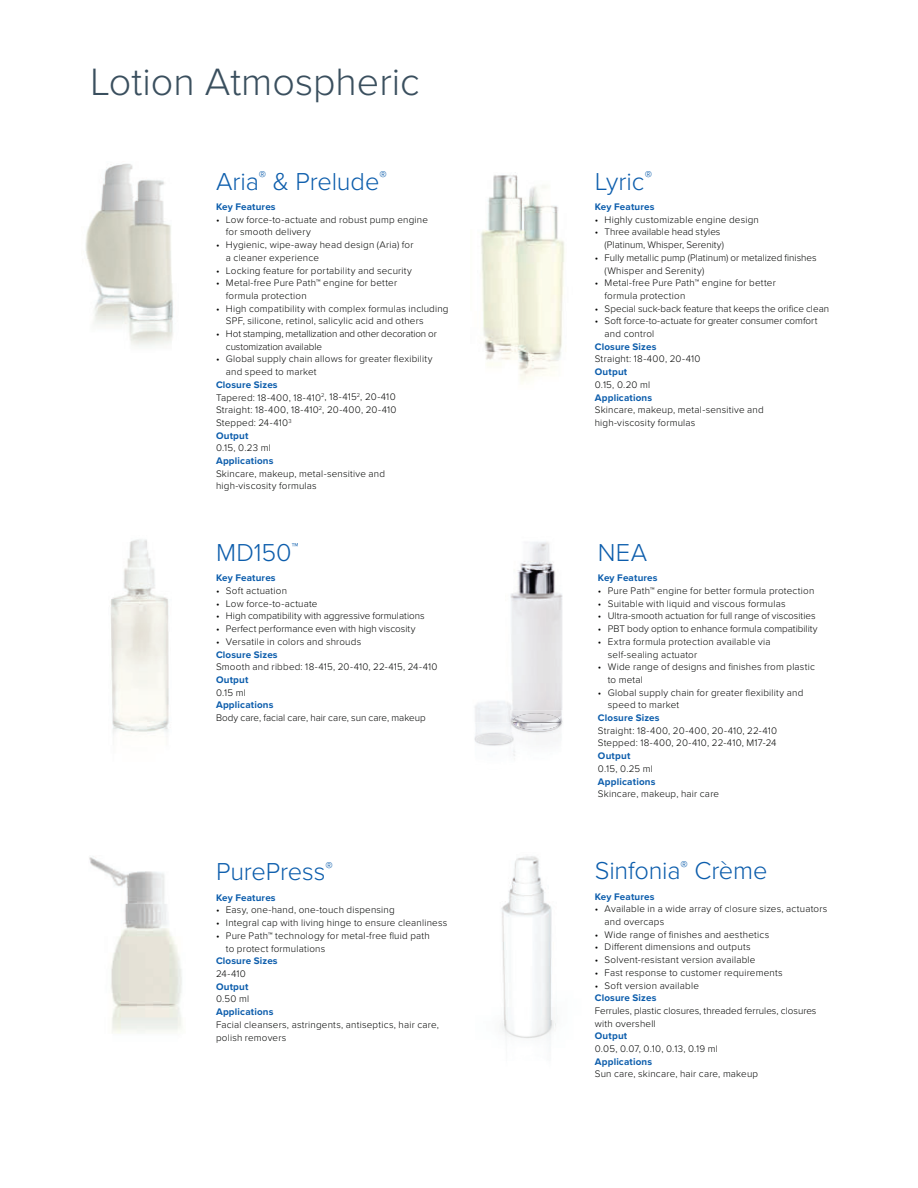
<style>
.page{position:relative;width:918px;height:1188px;background:#fff}
.page>*{position:absolute;margin:0;border:0;box-sizing:border-box;transform-origin:0 0}
.t1{font:300 39.45px "Proxima Nova";color:#3a4f5e}
.t2{font:300 25.35px "Proxima Nova";letter-spacing:-.005em;color:#0c5dac}
.t3{font:300 9.9px/12.8px "Proxima Nova";letter-spacing:.02em;color:#040504}
.t4{font:300 9.9px/12.8px "Proxima Nova";color:#040504}
.t5{font:700 9.9px "Proxima Nova";letter-spacing:.015em;color:#0c5dac}
.t6{font:300 9.9px/12.8px "Proxima Nova";letter-spacing:-.01em;color:#040504}
.s1{font-weight:700;color:#0c5dac}
</style>
<div class="page">
<img style="left:475px;top:542px;width:88px;height:180px">
<img style="left:510px;top:710px;width:54px;height:23px">
<img style="left:513px;top:713px;width:48px;height:17px">
<img style="left:474px;top:732px;width:40px;height:14px">
<img style="left:476px;top:735px;width:36px;height:9px">
<img style="left:501px;top:856px;width:55px;height:183px">
<img style="left:89px;top:857px;width:93px;height:177px">
<img style="left:111px;top:539px;width:58px;height:195px">
<img style="left:85px;top:164px;width:88px;height:182px">
<img style="left:481px;top:175px;width:84px;height:209px">
<h1 class="t1" style="left:90px;top:66px;width:331px">Lotion Atmospheric</h1>
<h2 class="t2" style="left:216px;top:172px;width:172px">Aria<sup>®</sup> &amp; Prelude<sup>®</sup></h2>
<p class="t5" style="left:216px;top:203px;width:61px">Key Features</p>
<p class="t3" style="left:226px;top:214px;width:204px;text-indent:-10px">• Low force-to-actuate and robust pump engine for smooth delivery</p>
<p class="t3" style="left:226px;top:239px;width:189px;text-indent:-10px">• Hygienic, wipe-away head design (Aria) for a cleaner experience</p>
<p class="t3" style="left:216px;top:264px;width:197px">• Locking feature for portability and security</p>
<p class="t3" style="left:226px;top:277px;width:173px;text-indent:-10px">• Metal-free Pure Path™ engine for better formula protection</p>
<p class="t3" style="left:226px;top:303px;width:224px;text-indent:-10px">• High compatibility with complex formulas including<br>SPF, silicone, retinol, salicylic acid and others</p>
<p class="t6" style="left:226px;top:328px;width:213px;text-indent:-10px">• Hot stamping, metallization and other decoration or customization available</p>
<p class="t3" style="left:226px;top:353px;width:208px;text-indent:-10px">• Global supply chain allows for greater flexibility and speed to market</p>
<p class="t3" style="left:216px;top:379px;width:182px"><span class="s1">Closure Sizes<br></span>Tapered: 18-400, 18-410<sup>2</sup>, 18-415<sup>2</sup>, 20-410<br>Straight: 18-400, 18-410<sup>2</sup>, 20-400, 20-410<br>Stepped: 24-410<sup>3<br></sup><span class="s1">Output</span></p>
<p class="t3" style="left:216px;top:442px;width:56px">0.15, 0.23 ml</p>
<p class="t5" style="left:216px;top:457px;width:59px">Applications</p>
<p class="t3" style="left:216px;top:468px;width:171px">Skincare, makeup, metal-sensitive and high-viscosity formulas</p>
<h2 class="t2" style="left:216px;top:543px;width:84px">MD150<sup>™</sup></h2>
<p class="t5" style="left:216px;top:574px;width:61px">Key Features</p>
<p class="t3" style="left:216px;top:585px;width:73px">• Soft actuation</p>
<p class="t3" style="left:216px;top:598px;width:103px">• Low force-to-actuate</p>
<p class="t4" style="left:216px;top:610px;width:210px">• High compatibility with aggressive formulations</p>
<p class="t4" style="left:216px;top:623px;width:201px">• Perfect performance even with high viscosity</p>
<p class="t3" style="left:216px;top:636px;width:147px">• Versatile in colors and shrouds</p>
<p class="t5" style="left:216px;top:650px;width:63px">Closure Sizes</p>
<p class="t3" style="left:216px;top:661px;width:223px">Smooth and ribbed: 18-415, 20-410, 22-415, 24-410</p>
<p class="t5" style="left:216px;top:676px;width:34px">Output</p>
<p class="t3" style="left:216px;top:687px;width:31px">0.15 ml</p>
<p class="t5" style="left:216px;top:701px;width:59px">Applications</p>
<p class="t4" style="left:216px;top:712px;width:211px">Body care, facial care, hair care, sun care, makeup</p>
<h2 class="t2" style="left:216px;top:862px;width:118px">PurePress<sup>®</sup></h2>
<p class="t5" style="left:216px;top:894px;width:61px">Key Features</p>
<p class="t3" style="left:216px;top:904px;width:180px">• Easy, one-hand, one-touch dispensing</p>
<p class="t3" style="left:216px;top:917px;width:233px">• Integral cap with living hinge to ensure cleanliness</p>
<p class="t3" style="left:226px;top:930px;width:205px;text-indent:-10px">• Pure Path™ technology for metal-free fluid path to protect formulations</p>
<p class="t5" style="left:216px;top:957px;width:63px">Closure Sizes</p>
<p class="t3" style="left:216px;top:968px;width:31px">24-410</p>
<p class="t5" style="left:216px;top:983px;width:34px">Output</p>
<p class="t3" style="left:216px;top:993px;width:35px">0.50 ml</p>
<p class="t5" style="left:216px;top:1008px;width:59px">Applications</p>
<p class="t3" style="left:216px;top:1019px;width:224px">Facial cleansers, astringents, antiseptics, hair care, polish removers</p>
<h2 class="t2" style="left:595px;top:172px;width:59px">Lyric<sup>®</sup></h2>
<p class="t5" style="left:595px;top:203px;width:61px">Key Features</p>
<p class="t3" style="left:595px;top:214px;width:166px">• Highly customizable engine design</p>
<p class="t4" style="left:605px;top:226px;width:121px;text-indent:-10px">• Three available head styles (Platinum, Whisper, Serenity)</p>
<p class="t4" style="left:605px;top:252px;width:214px;text-indent:-10px">• Fully metallic pump (Platinum) or metalized finishes (Whisper and Serenity)</p>
<p class="t3" style="left:605px;top:277px;width:173px;text-indent:-10px">• Metal-free Pure Path™ engine for better formula protection</p>
<p class="t4" style="left:595px;top:303px;width:236px">• Special suck-back feature that keeps the orifice clean</p>
<p class="t4" style="left:605px;top:315px;width:214px;text-indent:-10px">• Soft force-to-actuate for greater consumer comfort and control</p>
<p class="t5" style="left:595px;top:343px;width:63px">Closure Sizes</p>
<p class="t3" style="left:595px;top:353px;width:107px">Straight: 18-400, 20-410</p>
<p class="t5" style="left:595px;top:368px;width:34px">Output</p>
<p class="t3" style="left:595px;top:379px;width:57px">0.15, 0.20 ml</p>
<p class="t5" style="left:595px;top:393px;width:59px">Applications</p>
<p class="t3" style="left:595px;top:404px;width:171px">Skincare, makeup, metal-sensitive and high-viscosity formulas</p>
<h2 class="t2" style="left:598px;top:543px;width:51px">NEA</h2>
<p class="t5" style="left:598px;top:574px;width:61px">Key Features</p>
<p class="t3" style="left:598px;top:585px;width:218px">• Pure Path™ engine for better formula protection</p>
<p class="t3" style="left:598px;top:598px;width:189px">• Suitable with liquid and viscous formulas</p>
<p class="t4" style="left:598px;top:610px;width:219px">• Ultra-smooth actuation for full range of viscosities</p>
<p class="t4" style="left:598px;top:623px;width:221px">• PBT body option to enhance formula compatibility</p>
<p class="t3" style="left:608px;top:636px;width:164px;text-indent:-10px">• Extra formula protection available via self-sealing actuator</p>
<p class="t3" style="left:608px;top:661px;width:209px;text-indent:-10px">• Wide range of designs and finishes from plastic to metal</p>
<p class="t3" style="left:608px;top:687px;width:197px;text-indent:-10px">• Global supply chain for greater flexibility and speed to market</p>
<p class="t5" style="left:598px;top:714px;width:63px">Closure Sizes</p>
<p class="t3" style="left:598px;top:725px;width:181px">Straight: 18-400, 20-400, 20-410, 22-410<br>Stepped: 18-400, 20-410, 22-410, M17-24</p>
<p class="t5" style="left:598px;top:752px;width:34px">Output</p>
<p class="t3" style="left:598px;top:763px;width:57px">0.15, 0.25 ml</p>
<p class="t5" style="left:598px;top:777px;width:59px">Applications</p>
<p class="t3" style="left:598px;top:788px;width:123px">Skincare, makeup, hair care</p>
<h2 class="t2" style="left:595px;top:861px;width:174px">Sinfonia<sup>®</sup> Crème</h2>
<p class="t5" style="left:595px;top:893px;width:61px">Key Features</p>
<p class="t3" style="left:605px;top:903px;width:224px;text-indent:-10px">• Available in a wide array of closure sizes, actuators and overcaps</p>
<p class="t3" style="left:595px;top:929px;width:176px">• Wide range of finishes and aesthetics</p>
<p class="t3" style="left:595px;top:941px;width:157px">• Different dimensions and outputs</p>
<p class="t3" style="left:595px;top:954px;width:162px">• Solvent-resistant version available</p>
<p class="t3" style="left:595px;top:967px;width:189px">• Fast response to customer requirements</p>
<p class="t3" style="left:595px;top:980px;width:106px">• Soft version available</p>
<p class="t5" style="left:595px;top:994px;width:63px">Closure Sizes</p>
<p class="t4" style="left:595px;top:1005px;width:223px">Ferrules, plastic closures, threaded ferrules, closures with overshell</p>
<p class="t5" style="left:595px;top:1032px;width:34px">Output</p>
<p class="t3" style="left:595px;top:1043px;width:125px">0.05, 0.07, 0.10, 0.13, 0.19 ml</p>
<p class="t5" style="left:595px;top:1058px;width:59px">Applications</p>
<p class="t3" style="left:595px;top:1068px;width:165px">Sun care, skincare, hair care, makeup</p>
</div>
